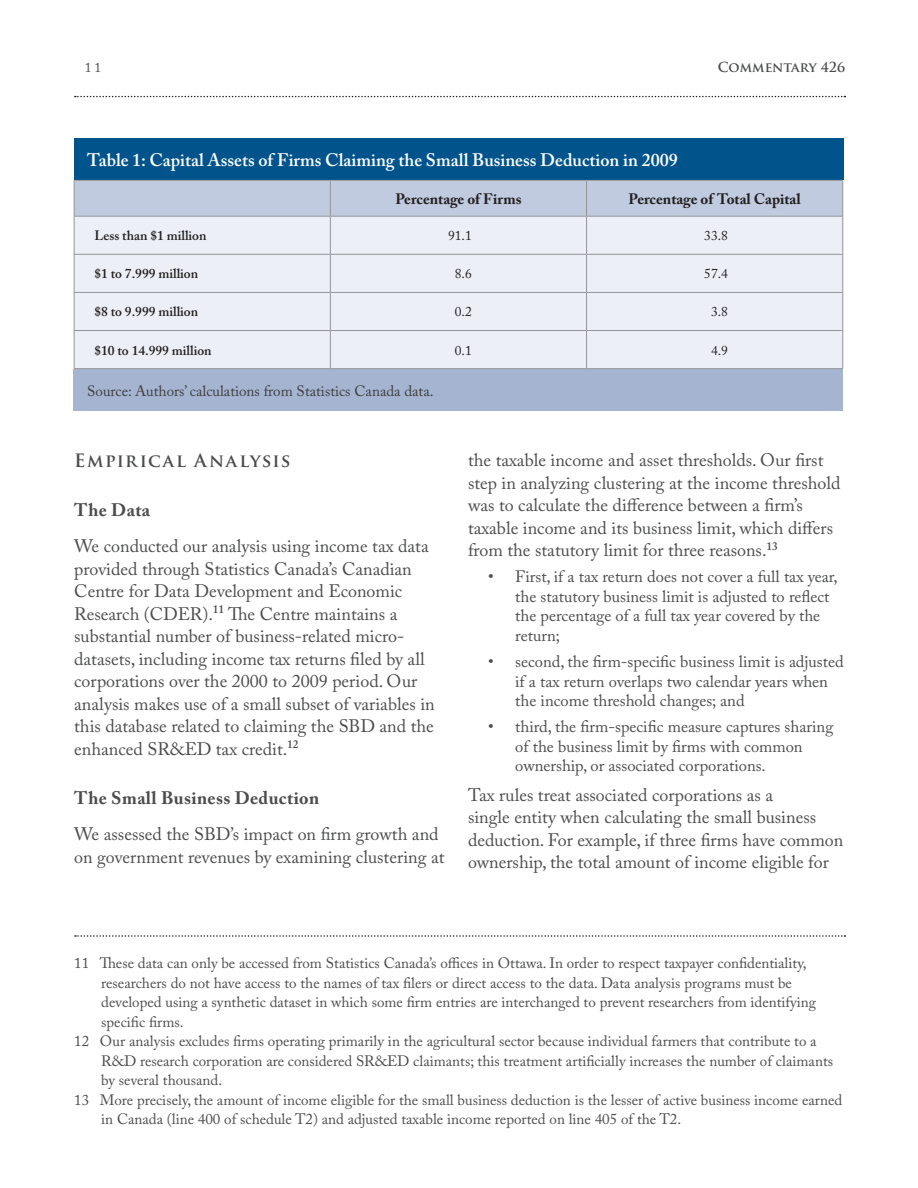
<style>
.page{position:relative;width:918px;height:1188px;background:#fff}
.page>*{position:absolute;margin:0;border:0;box-sizing:border-box;transform-origin:0 0}
.Body_Copy{font:18px/22.5px "Adobe Caslon Pro";color:#4b4c4d}
.Table_Header{font:600 18px "Adobe Caslon Pro";color:#fff}
.Level_Two_Head{font:700 18px "Adobe Caslon Pro";letter-spacing:.02em;color:#4b4c4d}
.Level_One_Head{font:700 18px "Trajan Pro";letter-spacing:.08em;color:#4b4c4d}
.bullet{font:16.5px/19.5px "Adobe Caslon Pro";color:#4b4c4d}
.foot_note_2{font:15px/19.5px "Adobe Caslon Pro";color:#4b4c4d}
.foot_note_2-2{font:15px "Adobe Caslon Pro";color:#3e3e3f}
.table_body_level_1{font:700 15px "Adobe Caslon Pro";color:#231f20}
.table_level2{font:600 13.5px "Adobe Caslon Pro";color:#231f20}
.table_body{font:13.5px "Adobe Caslon Pro";color:#231f20}
.t1{font:700 13.5px "Trajan Pro";color:#4b4c4d}
.t2{font:13.5px "Adobe Caslon Pro";color:#4b4c4d}
</style>
<div class="page">
<svg style="left:75px;top:96px;width:770px;height:1px"></svg>
<svg style="left:75px;top:935px;width:770px;height:2px"></svg>
<div style="left:74px;top:138px;width:770px;height:42px;background:#01548b"></div>
<div style="left:74px;top:369px;width:769px;height:42px;background:#a4b4d1"></div>
<div style="left:75px;top:181px;width:767px;height:35px;background:#c0cbdf"></div>
<div style="left:75px;top:217px;width:767px;height:151px;background:#ecf0f6"></div>
<hr style="left:74px;top:180px;width:256px;height:1px;background:#939598">
<hr style="left:74px;top:181px;width:1px;height:35px;background:#939598">
<hr style="left:330px;top:180px;width:257px;height:1px;background:#939598">
<hr style="left:330px;top:181px;width:1px;height:35px;background:#939598">
<hr style="left:587px;top:180px;width:256px;height:1px;background:#939598">
<hr style="left:586px;top:181px;width:1px;height:35px;background:#939598">
<hr style="left:842px;top:181px;width:1px;height:35px;background:#939598">
<hr style="left:74px;top:216px;width:256px;height:1px;background:#939598">
<hr style="left:74px;top:217px;width:1px;height:37px;background:#939598">
<hr style="left:330px;top:216px;width:257px;height:1px;background:#939598">
<hr style="left:330px;top:217px;width:1px;height:37px;background:#939598">
<hr style="left:587px;top:216px;width:256px;height:1px;background:#939598">
<hr style="left:586px;top:217px;width:1px;height:37px;background:#939598">
<hr style="left:842px;top:217px;width:1px;height:37px;background:#939598">
<hr style="left:74px;top:254px;width:256px;height:1px;background:#939598">
<hr style="left:74px;top:255px;width:1px;height:37px;background:#939598">
<hr style="left:330px;top:254px;width:257px;height:1px;background:#939598">
<hr style="left:330px;top:255px;width:1px;height:37px;background:#939598">
<hr style="left:587px;top:254px;width:256px;height:1px;background:#939598">
<hr style="left:586px;top:255px;width:1px;height:37px;background:#939598">
<hr style="left:842px;top:255px;width:1px;height:37px;background:#939598">
<hr style="left:74px;top:292px;width:256px;height:1px;background:#939598">
<hr style="left:74px;top:293px;width:1px;height:37px;background:#939598">
<hr style="left:330px;top:292px;width:257px;height:1px;background:#939598">
<hr style="left:330px;top:293px;width:1px;height:37px;background:#939598">
<hr style="left:587px;top:292px;width:256px;height:1px;background:#939598">
<hr style="left:586px;top:293px;width:1px;height:37px;background:#939598">
<hr style="left:842px;top:293px;width:1px;height:37px;background:#939598">
<hr style="left:74px;top:330px;width:256px;height:1px;background:#939598">
<hr style="left:74px;top:331px;width:1px;height:37px;background:#939598">
<hr style="left:330px;top:330px;width:257px;height:1px;background:#939598">
<hr style="left:330px;top:331px;width:1px;height:37px;background:#939598">
<hr style="left:587px;top:330px;width:256px;height:1px;background:#939598">
<hr style="left:586px;top:331px;width:1px;height:37px;background:#939598">
<hr style="left:842px;top:331px;width:1px;height:37px;background:#939598">
<hr style="left:74px;top:368px;width:256px;height:1px;background:#939598">
<hr style="left:330px;top:368px;width:257px;height:1px;background:#939598">
<hr style="left:587px;top:368px;width:256px;height:1px;background:#939598">
<p class="t2" style="left:85px;top:59px;width:18px">11</p>
<p class="t1" style="left:718px;top:59px;width:129px">Commentary 426</p>
<p class="Table_Header" style="left:87px;top:149px;width:592px">Table 1: Capital Assets of Firms Claiming the Small Business Deduction in 2009</p>
<p class="table_body_level_1" style="left:395px;top:190px;width:128px">Percentage of Firms</p>
<p class="table_body_level_1" style="left:628px;top:190px;width:174px">Percentage of Total Capital</p>
<p class="table_level2" style="left:94px;top:228px;width:114px">Less than $1 million</p>
<p class="table_body" style="left:448px;top:228px;width:25px">91.1</p>
<p class="table_body" style="left:704px;top:228px;width:25px">33.8</p>
<p class="table_level2" style="left:94px;top:266px;width:105px">$1 to 7.999 million</p>
<p class="table_body" style="left:455px;top:266px;width:18px">8.6</p>
<p class="table_body" style="left:704px;top:266px;width:25px">57.4</p>
<p class="table_level2" style="left:94px;top:304px;width:105px">$8 to 9.999 million</p>
<p class="table_body" style="left:455px;top:304px;width:18px">0.2</p>
<p class="table_body" style="left:711px;top:304px;width:18px">3.8</p>
<p class="table_level2" style="left:94px;top:342px;width:119px">$10 to 14.999 million</p>
<p class="table_body" style="left:455px;top:342px;width:18px">0.1</p>
<p class="table_body" style="left:711px;top:342px;width:18px">4.9</p>
<p class="foot_note_2-2" style="left:87px;top:382px;width:348px">Source: Authors’ calculations from Statistics Canada data.</p>
<p class="Level_One_Head" style="left:74px;top:449px;width:218px">Empirical Analysis</p>
<p class="Level_Two_Head" style="left:74px;top:499px;width:77px">The Data</p>
<p class="Body_Copy" style="left:74px;top:535px;width:362px">We conducted our analysis using income tax data provided through Statistics Canada’s Canadian Centre for Data Development and Economic Research (CDER).<sup>11</sup> The Centre maintains a substantial number of business-related micro&shy;datasets, including income tax returns filed by all corporations over the 2000 to 2009 period. Our analysis makes use of a small subset of variables in this database related to claiming the SBD and the enhanced SR&amp;ED tax credit.<sup>12</sup></p>
<p class="Level_Two_Head" style="left:74px;top:787px;width:247px">The Small Business Deduction</p>
<p class="Body_Copy" style="left:74px;top:823px;width:372px">We assessed the SBD’s impact on firm growth and on government revenues by examining clustering at</p>
<p class="Body_Copy" style="left:468px;top:449px;width:374px">the taxable income and asset thresholds. Our first step in analyzing clustering at the income threshold was to calculate the difference between a firm’s taxable income and its business limit, which differs from the statutory limit for three reasons.<sup>13</sup></p>
<p class="bullet" style="left:515px;top:567px;width:324px;text-indent:-27px">• First, if a tax return does not cover a full tax year, the statutory business limit is adjusted to reflect the percentage of a full tax year covered by the return;</p>
<p class="bullet" style="left:515px;top:652px;width:330px;text-indent:-27px">• second, the firm-specific business limit is adjusted if a tax return overlaps two calendar years when the income threshold changes; and</p>
<p class="bullet" style="left:515px;top:717px;width:320px;text-indent:-27px">• third, the firm-specific measure captures sharing of the business limit by firms with common ownership, or associated corporations.</p>
<p class="Body_Copy" style="left:468px;top:783px;width:377px">Tax rules treat associated corporations as a<br>single entity when calculating the small business deduction. For example, if three firms have common ownership, the total amount of income eligible for</p>
<p class="foot_note_2" style="left:101px;top:953px;width:716px;text-indent:-27px">11 These data can only be accessed from Statistics Canada’s offices in Ottawa. In order to respect taxpayer confidentiality, researchers do not have access to the names of tax filers or direct access to the data. Data analysis programs must be developed using a synthetic dataset in which some firm entries are interchanged to prevent researchers from identifying specific firms.</p>
<p class="foot_note_2" style="left:101px;top:1031px;width:733px;text-indent:-27px">12 Our analysis excludes firms operating primarily in the agricultural sector because individual farmers that contribute to a<br>R&amp;D research corporation are considered SR&amp;ED claimants; this treatment artificially increases the number of claimants by several thousand.</p>
<p class="foot_note_2" style="left:101px;top:1090px;width:743px;text-indent:-27px">13 More precisely, the amount of income eligible for the small business deduction is the lesser of active business income earned in Canada (line 400 of schedule T2) and adjusted taxable income reported on line 405 of the T2.</p>
</div>
